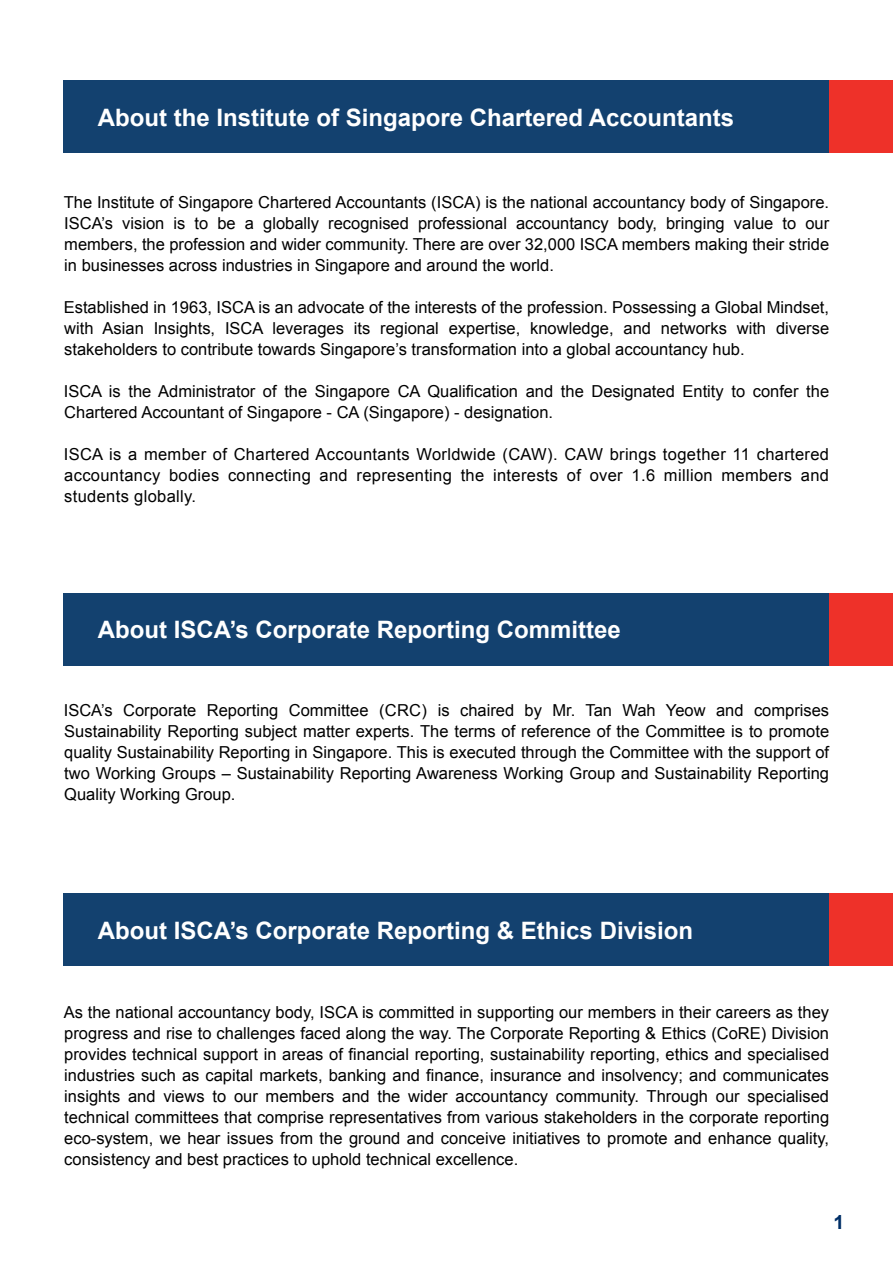
<style>
.page{position:relative;width:893px;height:1263px;background:#fff}
.page>*{position:absolute;margin:0;border:0;box-sizing:border-box;transform-origin:0 0}
.t1{font:700 24px "Arial";color:#fff}
.t2{font:700 19.5px "Arial";color:#002f67}
.t3{font:16.5px/21px "Arial";color:#000;text-align:justify}
</style>
<div class="page">
<div style="left:64px;top:81px;width:765px;height:72px;background:#13416f"></div>
<div style="left:829px;top:81px;width:64px;height:72px;background:#ee3129"></div>
<div style="left:64px;top:894px;width:765px;height:72px;background:#13416f"></div>
<div style="left:829px;top:894px;width:64px;height:72px;background:#ee3129"></div>
<div style="left:64px;top:593px;width:765px;height:72px;background:#13416f"></div>
<div style="left:829px;top:593px;width:64px;height:72px;background:#ee3129"></div>
<h1 class="t1" style="left:98px;top:101px;width:638px">About the Institute of Singapore Chartered Accountants</h1>
<p class="t3" style="left:64px;top:191px;width:767px">The Institute of Singapore Chartered Accountants (ISCA) is the national accountancy body of Singapore.<br>ISCA’s vision is to be a globally recognised professional accountancy body, bringing value to our members, the profession and wider community. There are over 32,000 ISCA members making their stride in businesses across industries in Singapore and around the world.</p>
<p class="t3" style="left:64px;top:296px;width:767px">Established in 1963, ISCA is an advocate of the interests of the profession. Possessing a Global Mindset, with Asian Insights, ISCA leverages its regional expertise, knowledge, and networks with diverse stakeholders to contribute towards Singapore’s transformation into a global accountancy hub.</p>
<p class="t3" style="left:64px;top:380px;width:767px">ISCA is the Administrator of the Singapore CA Qualification and the Designated Entity to confer the<br>Chartered Accountant of Singapore - CA (Singapore) - designation.</p>
<p class="t3" style="left:64px;top:443px;width:767px">ISCA is a member of Chartered Accountants Worldwide (CAW). CAW brings together 11 chartered accountancy bodies connecting and representing the interests of over 1.6 million members and students globally.</p>
<h1 class="t1" style="left:98px;top:614px;width:525px">About ISCA’s Corporate Reporting Committee</h1>
<p class="t3" style="left:64px;top:700px;width:767px">ISCA’s Corporate Reporting Committee (CRC) is chaired by Mr. Tan Wah Yeow and comprises Sustainability Reporting subject matter experts. The terms of reference of the Committee is to promote quality Sustainability Reporting in Singapore. This is executed through the Committee with the support of two Working Groups – Sustainability Reporting Awareness Working Group and Sustainability Reporting Quality Working Group.</p>
<h1 class="t1" style="left:98px;top:914px;width:597px">About ISCA’s Corporate Reporting &amp; Ethics Division</h1>
<p class="t3" style="left:64px;top:1001px;width:767px">As the national accountancy body, ISCA is committed in supporting our members in their careers as they progress and rise to challenges faced along the way. The Corporate Reporting &amp; Ethics (CoRE) Division provides technical support in areas of financial reporting, sustainability reporting, ethics and specialised industries such as capital markets, banking and finance, insurance and insolvency; and communicates insights and views to our members and the wider accountancy community. Through our specialised technical committees that comprise representatives from various stakeholders in the corporate reporting eco-system, we hear issues from the ground and conceive initiatives to promote and enhance quality, consistency and best practices to uphold technical excellence.</p>
<p class="t2" style="left:833px;top:1208px;width:12px">1</p>
</div>
